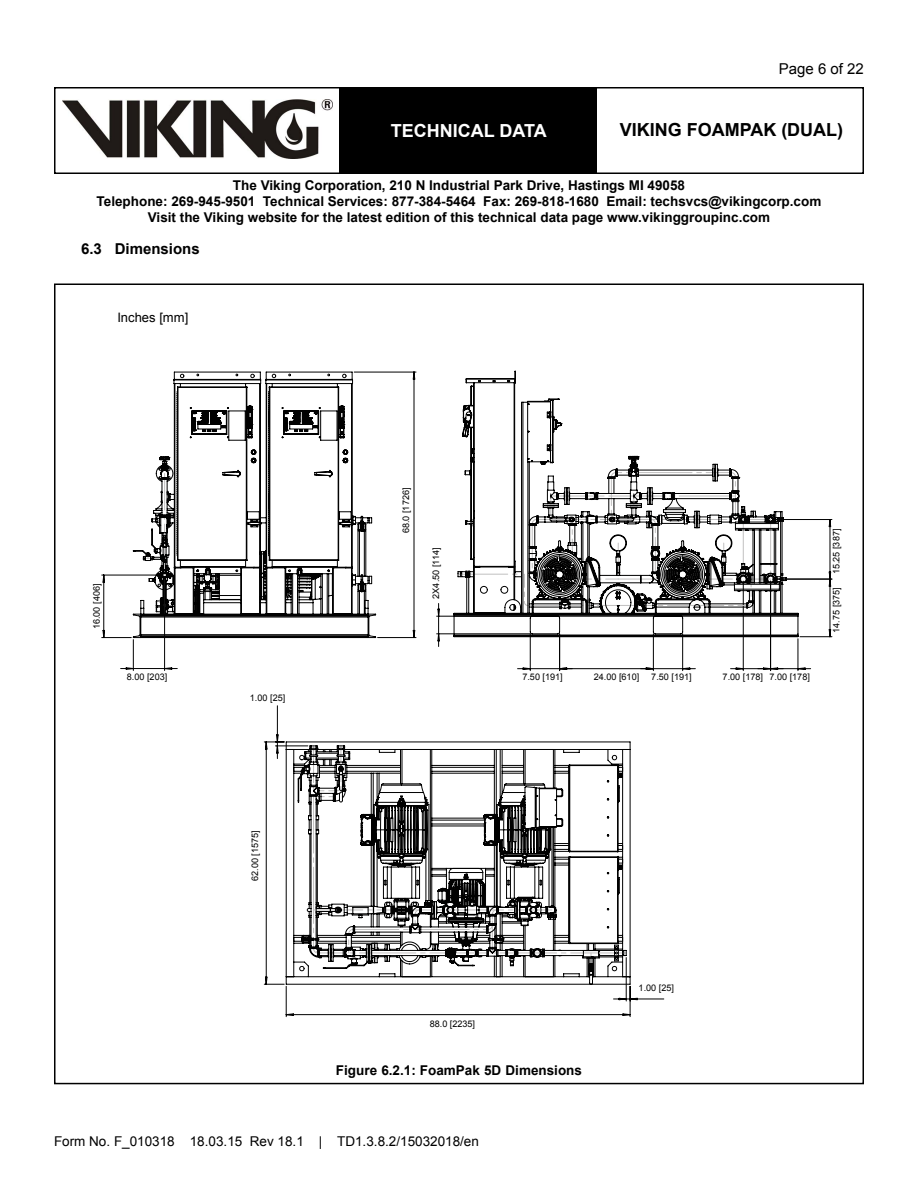
<style>
.page{position:relative;width:918px;height:1188px;background:#fff}
.page>*{position:absolute;margin:0;border:0;box-sizing:border-box;transform-origin:0 0}
.t1{font:700 18px "Arial";color:#000}
.t2{font:700 18px "Arial";color:#fff}
.t3{font:700 15px "Arial";color:#000}
.t4{font:15px "Arial";color:#000}
.t5{font:700 13.5px/16.2px "Arial";color:#000;text-align:center}
.t6{font:13.5px "Arial";color:#000}
.t7{font:13.05px "Arial";color:#000}
.t8{font:9.15px "Arial";color:#000}
</style>
<div class="page">
<div style="left:54px;top:87px;width:810px;height:87px;border:2px solid #000"></div>
<div style="left:340px;top:88px;width:257px;height:84px;background:#000"></div>
<img style="left:63px;top:99px;width:269px;height:60px">
<svg style="left:120px;top:574px;width:58px;height:97px"></svg>
<svg style="left:517px;top:519px;width:316px;height:153px"></svg>
<svg style="left:132px;top:371px;width:245px;height:267px"></svg>
<svg style="left:285px;top:741px;width:346px;height:277px"></svg>
<svg style="left:263px;top:705px;width:363px;height:280px"></svg>
<svg style="left:453px;top:370px;width:346px;height:268px"></svg>
<p class="t4" style="left:779px;top:59px;width:87px">Page 6 of 22</p>
<h1 class="t2" style="left:391px;top:118px;width:157px">TECHNICAL DATA</h1>
<h1 class="t1" style="left:620px;top:117px;width:225px">Viking FoamPak (Dual)</h1>
<p class="t5" style="left:97px;top:177px;width:726px">The Viking Corporation, 210 N Industrial Park Drive, Hastings MI 49058<br>Telephone: 269-945-9501 Technical Services: 877-384-5464 Fax: 269-818-1680 Email: techsvcs@vikingcorp.com<br>Visit the Viking website for the latest edition of this technical data page www.vikinggroupinc.com</p>
<p class="t3" style="left:81px;top:239px;width:120px">6.3 Dimensions</p>
<p class="t7" style="left:117px;top:309px;width:72px">Inches [mm]</p>
<p class="t8" style="left:91px;top:629px;width:47px;rotate:-90deg">16.00 [406]</p>
<p class="t8" style="left:127px;top:671px;width:42px">8.00 [203]</p>
<p class="t8" style="left:250px;top:692px;width:37px">1.00 [25]</p>
<p class="t8" style="left:400px;top:533px;width:47px;rotate:-90deg">68.0 [1726]</p>
<p class="t8" style="left:430px;top:599px;width:52px;rotate:-90deg">2X4.50 [114]</p>
<p class="t8" style="left:522px;top:671px;width:42px">7.50 [191]</p>
<p class="t8" style="left:594px;top:671px;width:47px">24.00 [610]</p>
<p class="t8" style="left:651px;top:671px;width:42px">7.50 [191]</p>
<p class="t8" style="left:723px;top:671px;width:89px">7.00 [178] 7.00 [178]</p>
<p class="t8" style="left:830px;top:574px;width:47px;rotate:-90deg">15.25 [387]</p>
<p class="t8" style="left:830px;top:633px;width:47px;rotate:-90deg">14.75 [375]</p>
<p class="t8" style="left:249px;top:881px;width:52px;rotate:-90deg">62.00 [1575]</p>
<p class="t8" style="left:430px;top:1018px;width:47px">88.0 [2235]</p>
<p class="t5" style="left:336px;top:1062px;width:248px">Figure 6.2.1: FoamPak 5D Dimensions</p>
<p class="t6" style="left:54px;top:1133px;width:427px">Form No. F_010318 18.03.15 Rev 18.1 | TD1.3.8.2/15032018/en</p>
<p class="t8" style="left:639px;top:982px;width:37px">1.00 [25]</p>
</div>
